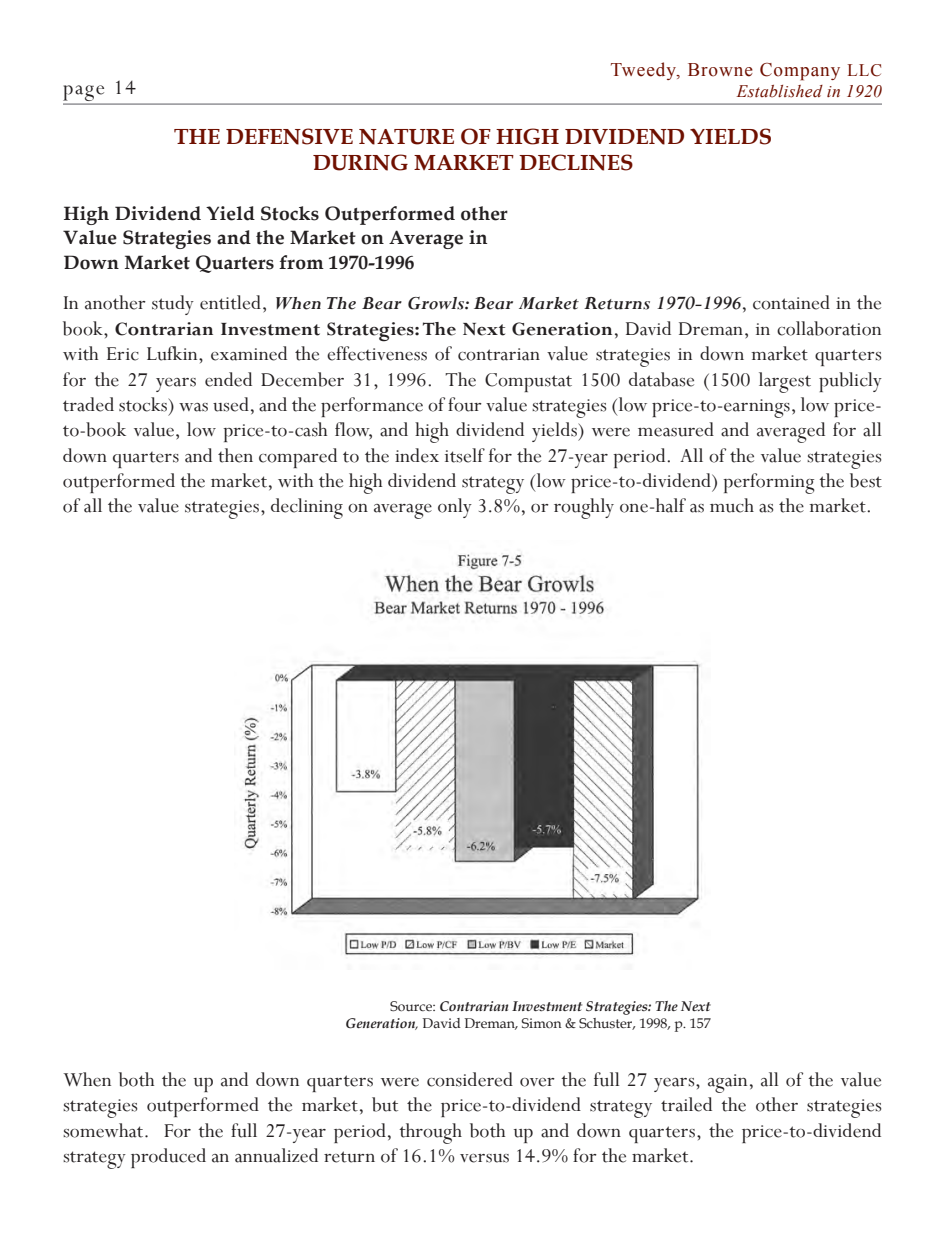
<style>
.page{position:relative;width:945px;height:1260px;background:#fff}
.page>*{position:absolute;margin:0;border:0;box-sizing:border-box;transform-origin:0 0}
.t1{font:22.75px "Perpetua";letter-spacing:.07em;color:#231f20}
.Description{font:21.88px/25.4px "Perpetua";letter-spacing:.005em;color:#231f20;text-align:justify}
.Section_Title{font:700 21.88px "Book Antiqua";color:#6f1000}
.t2{font:700 19.25px/24.5px "Book Antiqua";letter-spacing:.015em;color:#231f20}
.t3{font:19.25px "Times New Roman";letter-spacing:.05em;color:#6f1000}
.t4{font:italic 17.5px "Times New Roman";letter-spacing:.02em;color:#6f1000}
.FootnoteNotCool{font:italic 700 14px/16.8px "Book Antiqua";color:#231f20;text-align:right}
.s1{font-size:17.5px}
.s2{font-weight:700;font-style:italic;font-size:21px}
.s3{font-weight:700;font-size:21px}
.s4{font-weight:400;font-style:normal}
.s5{font-weight:400}
</style>
<div class="page">
<hr style="left:63px;top:103px;width:819px;height:2px;background:#a1a1a5">
<img style="left:240px;top:550px;width:462px;height:408px">
<p class="t3" style="left:611px;top:57px;width:273px">Tweedy, Browne Company <span class="s1">LLC</span></p>
<p class="t1" style="left:63px;top:73px;width:74px">page 14</p>
<p class="t4" style="left:737px;top:79px;width:147px">Established in 1920</p>
<p class="Section_Title" style="left:174px;top:121px;width:599px">THE DEFENSIVE NATURE OF HIGH DIVIDEND YIELDS</p>
<p class="Section_Title" style="left:313px;top:148px;width:322px">DURING MARKET DECLINES</p>
<p class="t2" style="left:64px;top:201px;width:446px">High Dividend Yield Stocks Outperformed other<br>Value Strategies and the Market on Average in<br>Down Market Quarters from 1970-1996</p>
<p class="Description" style="left:63px;top:290px;width:821px">In another study entitled, <span class="s2">When The Bear Growls: Bear Market Returns 1970-1996</span>, contained in the book, <span class="s3">Contrarian Investment Strategies: The Next Generation</span>, David Dreman, in collaboration</p>
<p class="Description" style="left:63px;top:341px;width:821px">with Eric Lufkin, examined the effectiveness of contrarian value strategies in down market quarters for the 27 years ended December 31, 1996. The Compustat 1500 database (1500 largest publicly traded stocks) was used, and the performance of four value strategies (low price-to-earnings, low price&shy;to-book value, low price-to-cash flow, and high dividend yields) were measured and averaged for all down quarters and then compared to the index itself for the 27-year period. All of the value strategies outperformed the market, with the high dividend strategy (low price-to-dividend) performing the best of all the value strategies, declining on average only 3.8%, or roughly one-half as much as the market.</p>
<p class="FootnoteNotCool" style="left:346px;top:998px;width:367px"><span class="s4">Source:</span> Contrarian Investment Strategies: The Next<br>Generation<span class="s5">,</span> <span class="s4">David Dreman, Simon &amp; Schuster, 1998, p. 157</span></p>
<p class="Description" style="left:63px;top:1067px;width:820px">When both the up and down quarters were considered over the full 27 years, again, all of the value strategies outperformed the market, but the price-to-dividend strategy trailed the other strategies somewhat. For the full 27-year period, through both up and down quarters, the price-to-dividend strategy produced an annualized return of 16.1% versus 14.9% for the market.</p>
</div>
